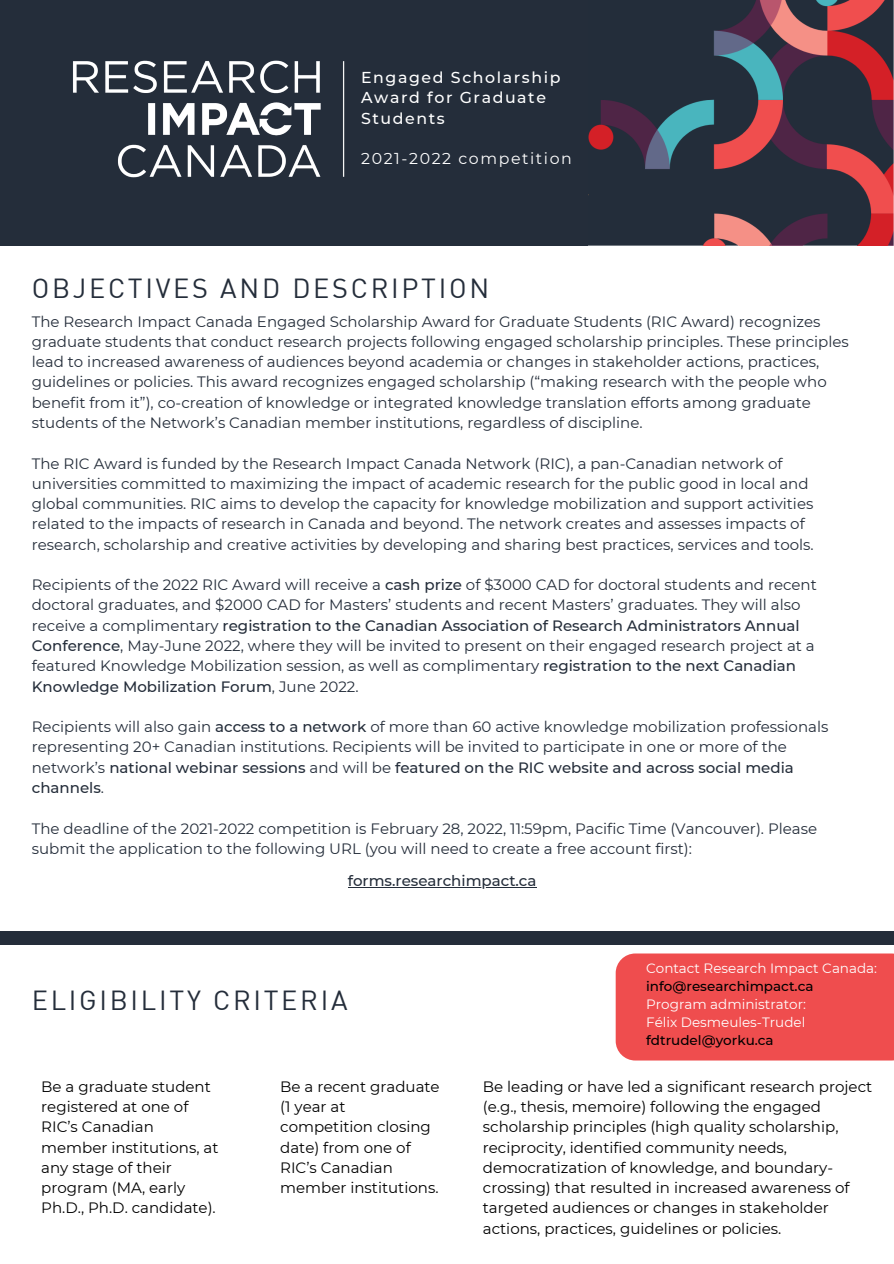
<style>
.page{position:relative;width:894px;height:1264px;background:#fff}
.page>*{position:absolute;margin:0;border:0;box-sizing:border-box;transform-origin:0 0}
.t1{font:27px "DIN";letter-spacing:.1em;color:#242d3a}
.t2{font:500 15.75px/20.2px "Montserrat";letter-spacing:.1em;color:#fff}
.t3{font:15.75px "Montserrat";letter-spacing:.1em;color:#fff}
.t4{font:15px/20.2px "Montserrat";color:#242d3a}
.t5{font:15px/20.2px "Montserrat";color:#000}
.t6{font:500 15px "Montserrat";color:#242d3a}
.t7{font:13.5px/18px "Montserrat";color:#fff}
.s1{font-weight:500}
.s2{font-weight:500;color:#000}
</style>
<div class="page">
<div style="left:0;top:0;width:893px;height:1263px;background:#242d3a"></div>
<div style="left:0;top:945px;width:893px;height:318px;background:#fff"></div>
<div style="left:615px;top:953px;width:278px;height:107px;background:#ef4d4e"></div>
<div style="left:0;top:246px;width:893px;height:684px;background:#fff"></div>
<hr style="left:347px;top:886px;width:189px;height:1px;background:#242d3a">
<img style="left:73px;top:60px;width:272px;height:118px">
<img style="left:588px;top:0;width:305px;height:245px">
<p class="t2" style="left:361px;top:67px;width:201px">Engaged Scholarship<br>Award for Graduate<br>Students</p>
<p class="t3" style="left:361px;top:149px;width:212px">2021-2022 competition</p>
<p class="t1" style="left:32px;top:271px;width:459px">OBJECTIVES AND DESCRIPTION</p>
<p class="t4" style="left:32px;top:311px;width:818px">The Research Impact Canada Engaged Scholarship Award for Graduate Students (RIC Award) recognizes graduate students that conduct research projects following engaged scholarship principles. These principles lead to increased awareness of audiences beyond academia or changes in stakeholder actions, practices, guidelines or policies. This award recognizes engaged scholarship (“making research with the people who benefit from it”), co-creation of knowledge or integrated knowledge translation efforts among graduate students of the Network’s Canadian member institutions, regardless of discipline.</p>
<p class="t4" style="left:32px;top:453px;width:783px">The RIC Award is funded by the Research Impact Canada Network (RIC), a pan-Canadian network of universities committed to maximizing the impact of academic research for the public good in local and global communities. RIC aims to develop the capacity for knowledge mobilization and support activities related to the impacts of research in Canada and beyond. The network creates and assesses impacts of research, scholarship and creative activities by developing and sharing best practices, services and tools.</p>
<p class="t4" style="left:32px;top:574px;width:786px">Recipients of the 2022 RIC Award will receive a <span class="s1">cash prize</span> of $3000 CAD for doctoral students and recent doctoral graduates, and $2000 CAD for Masters’ students and recent Masters’ graduates. They will also receive a complimentary <span class="s1">registration to the Canadian Association of Research Administrators Annual Conference</span>, May-June 2022, where they will be invited to present on their engaged research project at a featured Knowledge Mobilization session, as well as complimentary <span class="s1">registration to the next Canadian Knowledge Mobilization Forum</span>, June 2022.</p>
<p class="t4" style="left:32px;top:716px;width:798px">Recipients will also gain <span class="s1">access to a network</span> of more than 60 active knowledge mobilization professionals representing 20+ Canadian institutions. Recipients will be invited to participate in one or more of the network’s <span class="s1">national webinar sessions</span> and will be <span class="s1">featured on the RIC website and across social media channels</span>.</p>
<p class="t4" style="left:32px;top:818px;width:786px">The deadline of the 2021-2022 competition is February 28, 2022, 11:59pm, Pacific Time (Vancouver). Please submit the application to the following URL (you will need to create a free account first):</p>
<p class="t6" style="left:347px;top:871px;width:190px">forms.researchimpact.ca</p>
<p class="t1" style="left:32px;top:983px;width:317px">ELIGIBILITY CRITERIA</p>
<p class="t7" style="left:646px;top:959px;width:232px">Contact Research Impact Canada: <span class="s2">info@researchimpact.ca</span></p>
<p class="t7" style="left:646px;top:995px;width:161px">Program administrator:</p>
<p class="t7" style="left:646px;top:1013px;width:161px">Félix Desmeules-Trudel <span class="s2">fdtrudel@yorku.ca</span></p>
<p class="t5" style="left:41px;top:1076px;width:179px">Be a graduate student registered at one of<br>RIC’s Canadian member institutions, at any stage of their program (MA, early<br>Ph.D., Ph.D. candidate).</p>
<p class="t5" style="left:280px;top:1076px;width:161px">Be a recent graduate (1 year at competition closing date) from one of<br>RIC’s Canadian member institutions.</p>
<p class="t5" style="left:482px;top:1076px;width:391px">Be leading or have led a significant research project (e.g., thesis, memoire) following the engaged scholarship principles (high quality scholarship, reciprocity, identified community needs, democratization of knowledge, and boundary&shy;crossing) that resulted in increased awareness of targeted audiences or changes in stakeholder actions, practices, guidelines or policies.</p>
</div>
